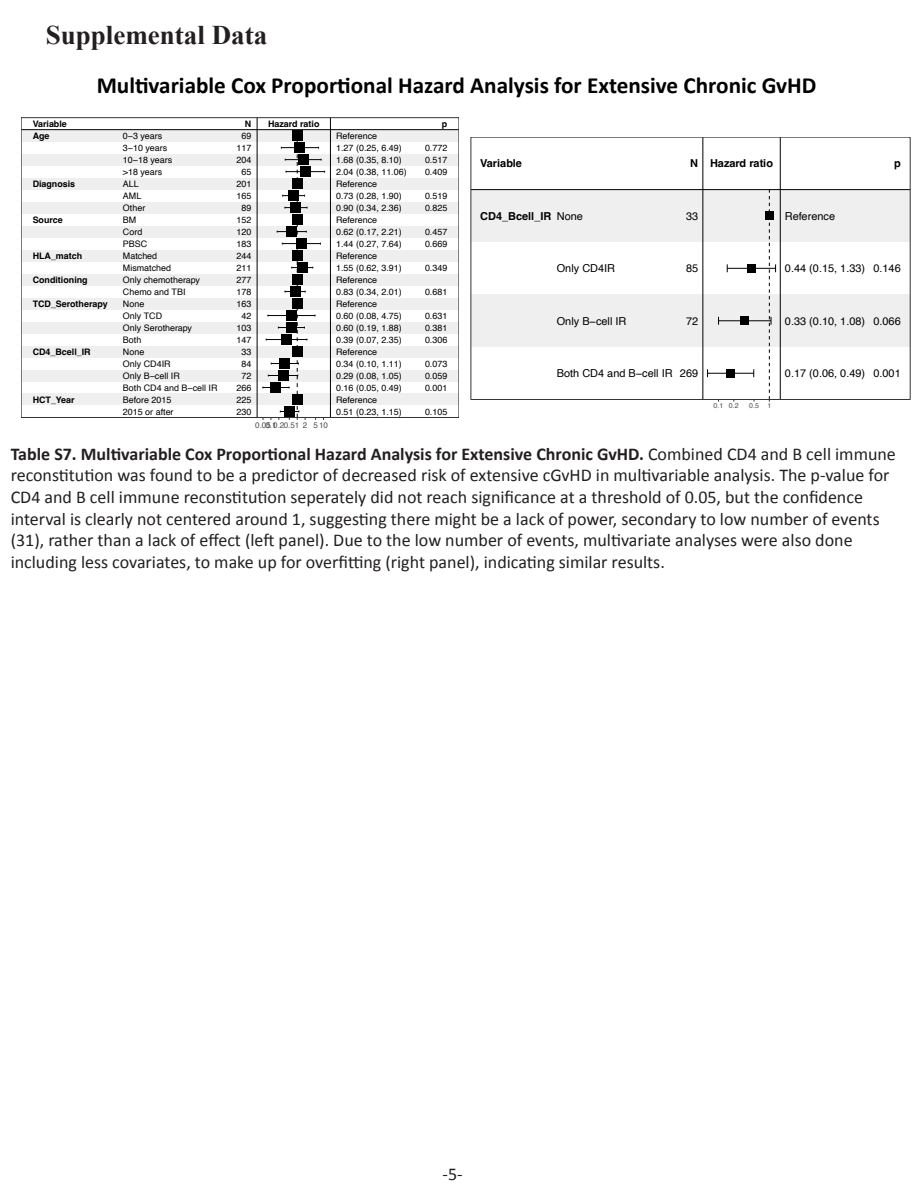
<style>
.page{position:relative;width:918px;height:1188px;background:#fff}
.page>*{position:absolute;margin:0;border:0;box-sizing:border-box;transform-origin:0 0}
.t1{font:700 27px "Times New Roman";color:#231f20}
.t2{font:700 23.25px "Calibri";color:#010101}
.t3{font:18px/21.6px "Calibri";color:#231f20}
.t4{font:10.95px "Helvetica";color:#000}
.t5{font:700 10.95px "Helvetica";color:#000}
.t6{font:9px/12px "Helvetica";color:#000}
.t7{font:700 9px "Helvetica";color:#000}
.t8{font:8.1px "Helvetica";color:#4e4e4e}
.t9{font:7.05px "Helvetica";color:#4e4e4e}
.s1{font-weight:400}
.s2{font-weight:700}
</style>
<div class="page">
<div style="left:21px;top:130px;width:438px;height:12px;background:#efefef"></div>
<div style="left:21px;top:154px;width:438px;height:12px;background:#efefef"></div>
<div style="left:21px;top:178px;width:438px;height:12px;background:#efefef"></div>
<div style="left:21px;top:202px;width:438px;height:12px;background:#efefef"></div>
<div style="left:21px;top:226px;width:438px;height:12px;background:#efefef"></div>
<div style="left:21px;top:250px;width:438px;height:12px;background:#efefef"></div>
<div style="left:21px;top:274px;width:438px;height:12px;background:#efefef"></div>
<div style="left:21px;top:298px;width:438px;height:12px;background:#efefef"></div>
<div style="left:21px;top:322px;width:438px;height:12px;background:#efefef"></div>
<div style="left:21px;top:346px;width:438px;height:12px;background:#efefef"></div>
<div style="left:21px;top:370px;width:438px;height:12px;background:#efefef"></div>
<div style="left:21px;top:393px;width:438px;height:12px;background:#efefef"></div>
<hr style="left:257px;top:118px;width:1px;height:299px;background:#000">
<hr style="left:330px;top:118px;width:1px;height:299px;background:#000">
<hr style="left:21px;top:129px;width:438px;height:1px;background:#000">
<svg style="left:262px;top:130px;width:63px;height:290px"></svg>
<div style="left:471px;top:190px;width:439px;height:52px;background:#efefef"></div>
<div style="left:471px;top:295px;width:439px;height:52px;background:#efefef"></div>
<div style="left:765px;top:211px;width:9px;height:9px;background:#000"></div>
<div style="left:747px;top:264px;width:9px;height:9px;background:#000"></div>
<div style="left:740px;top:316px;width:9px;height:9px;background:#000"></div>
<div style="left:726px;top:369px;width:9px;height:9px;background:#000"></div>
<hr style="left:727px;top:268px;width:49px;height:1px;background:#000">
<hr style="left:719px;top:320px;width:52px;height:1px;background:#000">
<hr style="left:708px;top:373px;width:46px;height:1px;background:#000">
<hr style="left:702px;top:137px;width:1px;height:262px;background:#000">
<hr style="left:780px;top:137px;width:1px;height:262px;background:#000">
<hr style="left:471px;top:189px;width:439px;height:1px;background:#000">
<svg style="left:769px;top:190px;width:7px;height:212px"></svg>
<h1 class="t1" style="left:46px;top:20px;width:223px">Supplemental Data</h1>
<h2 class="t2" style="left:97px;top:75px;width:721px">Multivariable Cox Proportional Hazard Analysis for Extensive Chronic GvHD</h2>
<p class="t7" style="left:33px;top:120px;width:36px">Variable</p>
<p class="t7" style="left:245px;top:120px;width:8px">N</p>
<p class="t7" style="left:268px;top:120px;width:53px">Hazard ratio</p>
<p class="t7" style="left:442px;top:120px;width:7px">p</p>
<p class="t7" style="left:33px;top:132px;width:18px">Age</p>
<p class="t7" style="left:33px;top:180px;width:44px">Diagnosis</p>
<p class="t7" style="left:33px;top:216px;width:32px">Source</p>
<p class="t7" style="left:33px;top:252px;width:51px">HLA_match</p>
<p class="t7" style="left:33px;top:276px;width:57px">Conditioning</p>
<p class="t7" style="left:33px;top:300px;width:77px">TCD_Serotherapy</p>
<p class="t7" style="left:33px;top:348px;width:60px">CD4_Bcell_IR</p>
<p class="t7" style="left:33px;top:396px;width:43px">HCT_Year</p>
<p class="t6" style="left:123px;top:130px;width:96px">0−3 years<br>3−10 years<br>10−18 years<br>&gt;18 years<br>ALL<br>AML<br>Other<br>BM<br>Cord<br>PBSC<br>Matched<br>Mismatched<br>Only chemotherapy<br>Chemo and TBI<br>None<br>Only TCD<br>Only Serotherapy<br>Both<br>None<br>Only CD4IR<br>Only B−cell IR<br>Both CD4 and B−cell IR<br>Before 2015<br>2015 or after</p>
<p class="t6" style="left:236px;top:130px;width:16px;text-align:center">69<br>117<br>204<br>65<br>201<br>165<br>89<br>152<br>120<br>183<br>244<br>211<br>277<br>178<br>163<br>42<br>103<br>147<br>33<br>84<br>72<br>266<br>225<br>230</p>
<p class="t6" style="left:336px;top:130px;width:72px">Reference<br>1.27 (0.25, 6.49)<br>1.68 (0.35, 8.10)<br>2.04 (0.38, 11.06)<br>Reference<br>0.73 (0.28, 1.90)<br>0.90 (0.34, 2.36)<br>Reference<br>0.62 (0.17, 2.21)<br>1.44 (0.27, 7.64)<br>Reference<br>1.55 (0.62, 3.91)<br>Reference<br>0.83 (0.34, 2.01)<br>Reference<br>0.60 (0.08, 4.75)<br>0.60 (0.19, 1.88)<br>0.39 (0.07, 2.35)<br>Reference<br>0.34 (0.10, 1.11)<br>0.29 (0.08, 1.05)<br>0.16 (0.05, 0.49)<br>Reference<br>0.51 (0.23, 1.15)</p>
<p class="t8" style="left:255px;top:421px;width:74px">0.050.10.20.51 2 5 10</p>
<p class="t6" style="left:425px;top:142px;width:24px;text-align:justify">0.772<br>0.517<br>0.409</p>
<p class="t6" style="left:425px;top:190px;width:24px">0.519<br>0.825</p>
<p class="t6" style="left:425px;top:226px;width:24px">0.457<br>0.669</p>
<p class="t6" style="left:425px;top:262px;width:24px">0.349</p>
<p class="t6" style="left:425px;top:286px;width:24px">0.681</p>
<p class="t6" style="left:425px;top:310px;width:24px;text-align:justify">0.631<br>0.381<br>0.306</p>
<p class="t6" style="left:425px;top:358px;width:24px;text-align:justify">0.073<br>0.059<br>0.001</p>
<p class="t6" style="left:425px;top:406px;width:24px">0.105</p>
<p class="t5" style="left:480px;top:159px;width:43px">Variable</p>
<p class="t5" style="left:690px;top:159px;width:84px">N Hazard ratio</p>
<p class="t5" style="left:894px;top:159px;width:8px">p</p>
<p class="t5" style="left:480px;top:211px;width:104px">CD4_Bcell_IR <span class="s1">None</span></p>
<p class="t4" style="left:686px;top:211px;width:14px">33</p>
<p class="t4" style="left:785px;top:211px;width:52px">Reference</p>
<p class="t4" style="left:557px;top:264px;width:60px">Only CD4IR</p>
<p class="t4" style="left:686px;top:264px;width:14px">85</p>
<p class="t4" style="left:785px;top:264px;width:82px">0.44 (0.15, 1.33)</p>
<p class="t4" style="left:873px;top:264px;width:29px">0.146</p>
<p class="t4" style="left:557px;top:316px;width:71px">Only B−cell IR</p>
<p class="t4" style="left:686px;top:316px;width:14px">72</p>
<p class="t4" style="left:785px;top:316px;width:82px">0.33 (0.10, 1.08)</p>
<p class="t4" style="left:873px;top:316px;width:29px">0.066</p>
<p class="t4" style="left:557px;top:369px;width:117px">Both CD4 and B−cell IR</p>
<p class="t4" style="left:680px;top:369px;width:20px">269</p>
<p class="t9" style="left:714px;top:403px;width:27px">0.1 0.2</p>
<p class="t9" style="left:749px;top:403px;width:24px">0.5 1</p>
<p class="t4" style="left:785px;top:369px;width:82px">0.17 (0.06, 0.49)</p>
<p class="t4" style="left:873px;top:369px;width:29px">0.001</p>
<p class="t3" style="left:11px;top:444px;width:887px"><span class="s2">Table S7. Multivariable Cox Proportional Hazard Analysis for Extensive Chronic GvHD.</span> Combined CD4 and B cell immune reconstitution was found to be a predictor of decreased risk of extensive cGvHD in multivariable analysis. The p-value for CD4 and B cell immune reconstitution seperately did not reach significance at a threshold of 0.05, but the confidence interval is clearly not centered around 1, suggesting there might be a lack of power, secondary to low number of events (31), rather than a lack of effect (left panel). Due to the low number of events, multivariate analyses were also done including less covariates, to make up for overfitting (right panel), indicating similar results.</p>
<h3 class="t3" style="left:443px;top:1164px;width:22px">-5-</h3>
</div>
